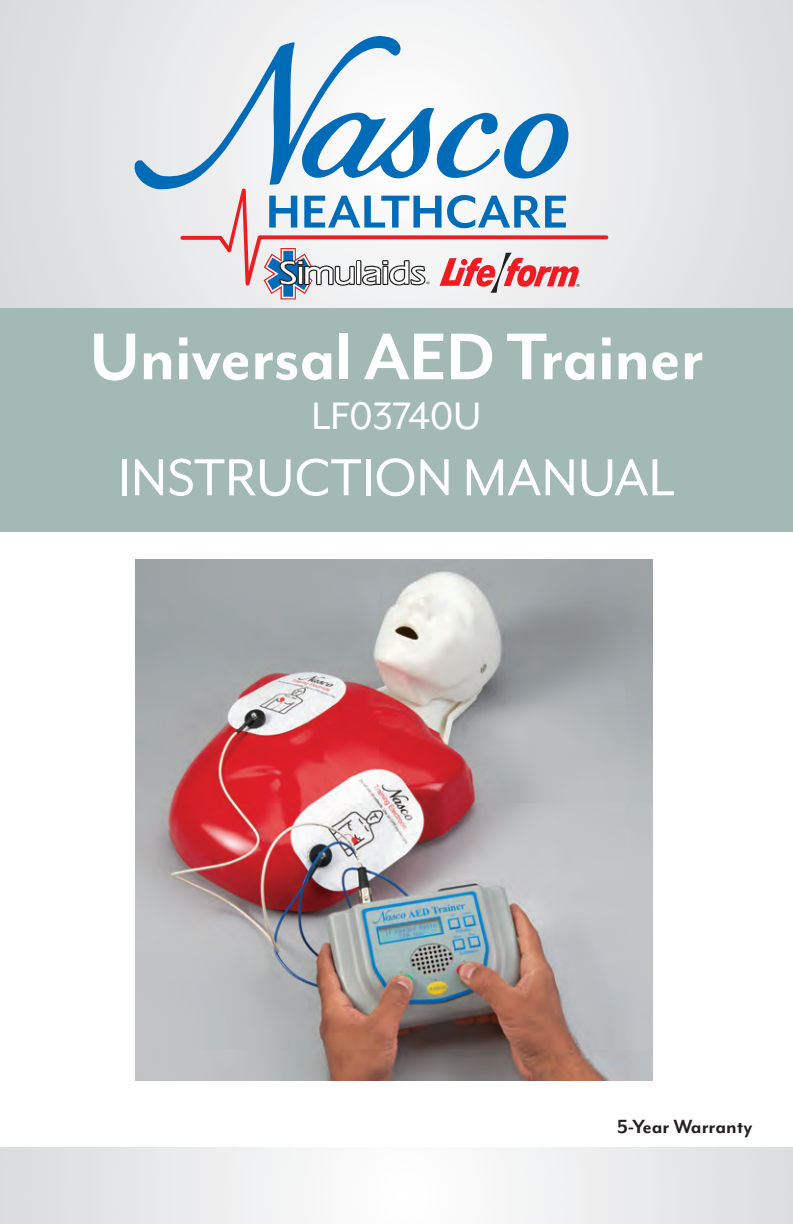
<style>
.page{position:relative;width:793px;height:1224px;background:#fff}
.page>*{position:absolute;margin:0;border:0;box-sizing:border-box;transform-origin:0 0}
.t1{font:700 76px "Mr Eaves Mod OT";letter-spacing:-.01em;color:#fff}
.t2{font:60px "Mr Eaves Mod OT";color:#fff}
.t3{font:700 53.2px "Mr Eaves Mod OT";color:#006cb7}
.t4{font:44px "Mr Eaves Mod OT";letter-spacing:-.01em;color:#fff}
.t5{font:700 22px "Mr Eaves Mod OT";color:#231f20}
</style>
<div class="page">
<svg style="left:0;top:0;width:792px;height:308px"></svg>
<svg style="left:133px;top:36px;width:267px;height:153px;fill:#ededee"></svg>
<svg style="left:301px;top:107px;width:271px;height:75px"></svg>
<svg style="left:439px;top:286px;width:140px;height:7px"></svg>
<svg style="left:263px;top:286px;width:91px;height:14px"></svg>
<svg style="left:180px;top:188px;width:428px;height:98px;fill:#f0f1f2"></svg>
<div style="left:0;top:308px;width:792px;height:223px;background:#a3bab4"></div>
<svg style="left:0;top:1148px;width:792px;height:76px"></svg>
<img style="left:135px;top:560px;width:517px;height:521px">
<p class="t3" style="left:265px;top:183px;width:304px">HEALTHCARE</p>
<p class="t1" style="left:89px;top:315px;width:615px">Universal AED Trainer</p>
<p class="t4" style="left:311px;top:392px;width:171px">LF03740U</p>
<p class="t2" style="left:118px;top:445px;width:557px">INSTRUCTION MANUAL</p>
<p class="t5" style="left:616px;top:1115px;width:137px">5-Year Warranty</p>
</div>
